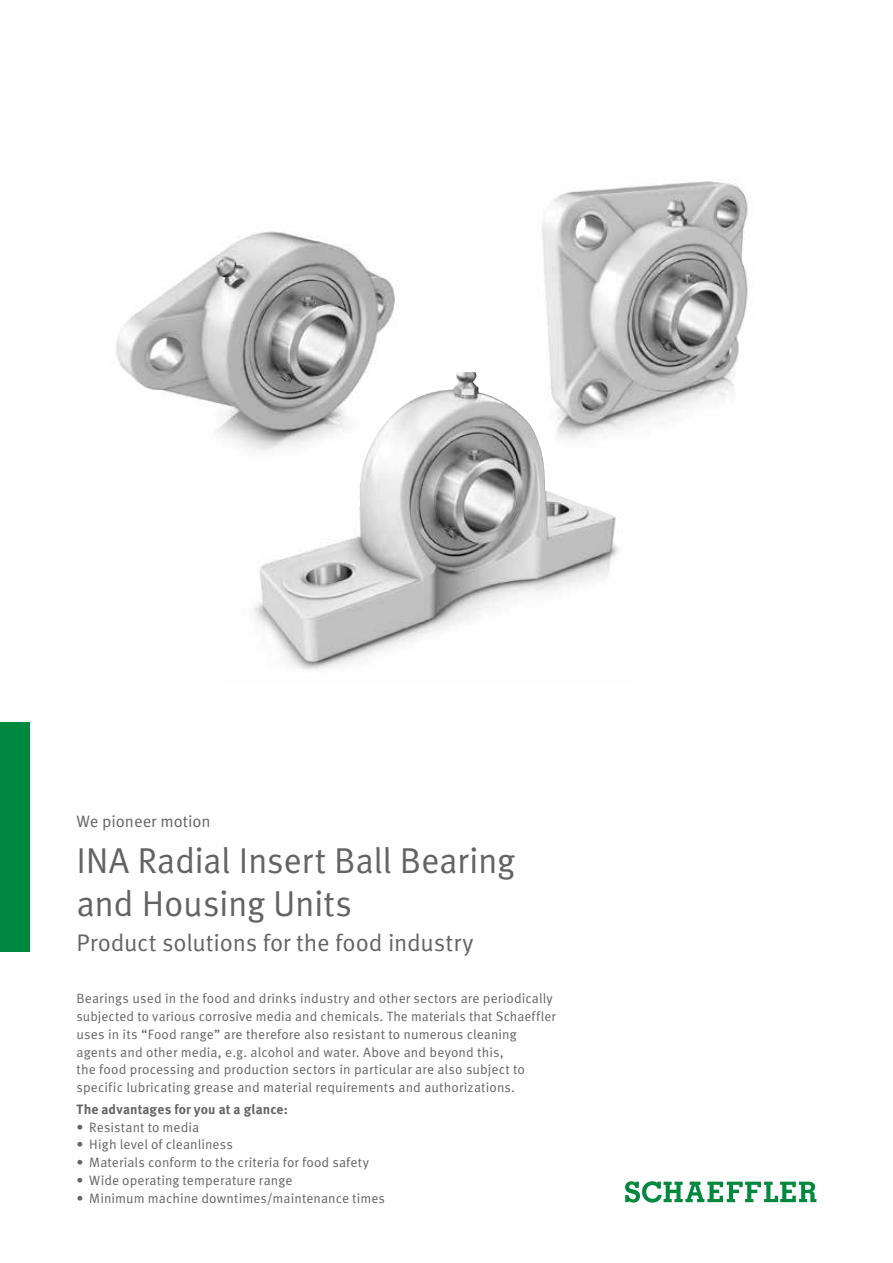
<style>
.page{position:relative;width:893px;height:1263px;background:#fff}
.page>*{position:absolute;margin:0;border:0;box-sizing:border-box;transform-origin:0 0}
.t1{font:36px/42px "Schaeffler Meta";letter-spacing:-.015em;color:#646363}
.t2{font:24px "Schaeffler Meta";letter-spacing:-.005em;color:#646363}
.t3{font:16.5px "Schaeffler Meta";letter-spacing:-.005em;color:#646363}
.t4{font:13.5px/17.7px "Schaeffler Meta";letter-spacing:.005em;color:#646363}
.t5{font:700 13.5px "Schaeffler Meta";letter-spacing:.005em;color:#646363}
</style>
<div class="page">
<img style="left:116px;top:231px;width:279px;height:220px">
<img style="left:469px;top:180px;width:279px;height:290px">
<img style="left:254px;top:506px;width:365px;height:163px">
<img style="left:283px;top:372px;width:176px;height:187px">
<svg style="left:625px;top:1181px;width:191px;height:21px"></svg>
<div style="left:0;top:722px;width:30px;height:229px;background:#00893e"></div>
<p class="t3" style="left:77px;top:811px;width:136px">We pioneer motion</p>
<h1 class="t1" style="left:77px;top:840px;width:440px">INA Radial Insert Ball Bearing and Housing Units</h1>
<h2 class="t2" style="left:77px;top:929px;width:399px">Product solutions for the food industry</h2>
<p class="t4" style="left:77px;top:990px;width:481px">Bearings used in the food and drinks industry and other sectors are periodically subjected to various corrosive media and chemicals. The materials that Schaeffler uses in its “Food range” are therefore also resistant to numerous cleaning agents and other media, e.g. alcohol and water. Above and beyond this,<br>the food processing and production sectors in particular are also subject to specific lubricating grease and material requirements and authorizations.</p>
<p class="t5" style="left:77px;top:1101px;width:213px">The advantages for you at a glance:</p>
<p class="t4" style="left:77px;top:1118px;width:124px">• Resistant to media</p>
<p class="t4" style="left:77px;top:1136px;width:158px">• High level of cleanliness</p>
<p class="t4" style="left:77px;top:1154px;width:294px">• Materials conform to the criteria for food safety</p>
<p class="t4" style="left:77px;top:1171px;width:218px">• Wide operating temperature range</p>
<p class="t4" style="left:77px;top:1189px;width:310px">• Minimum machine downtimes/maintenance times</p>
</div>
